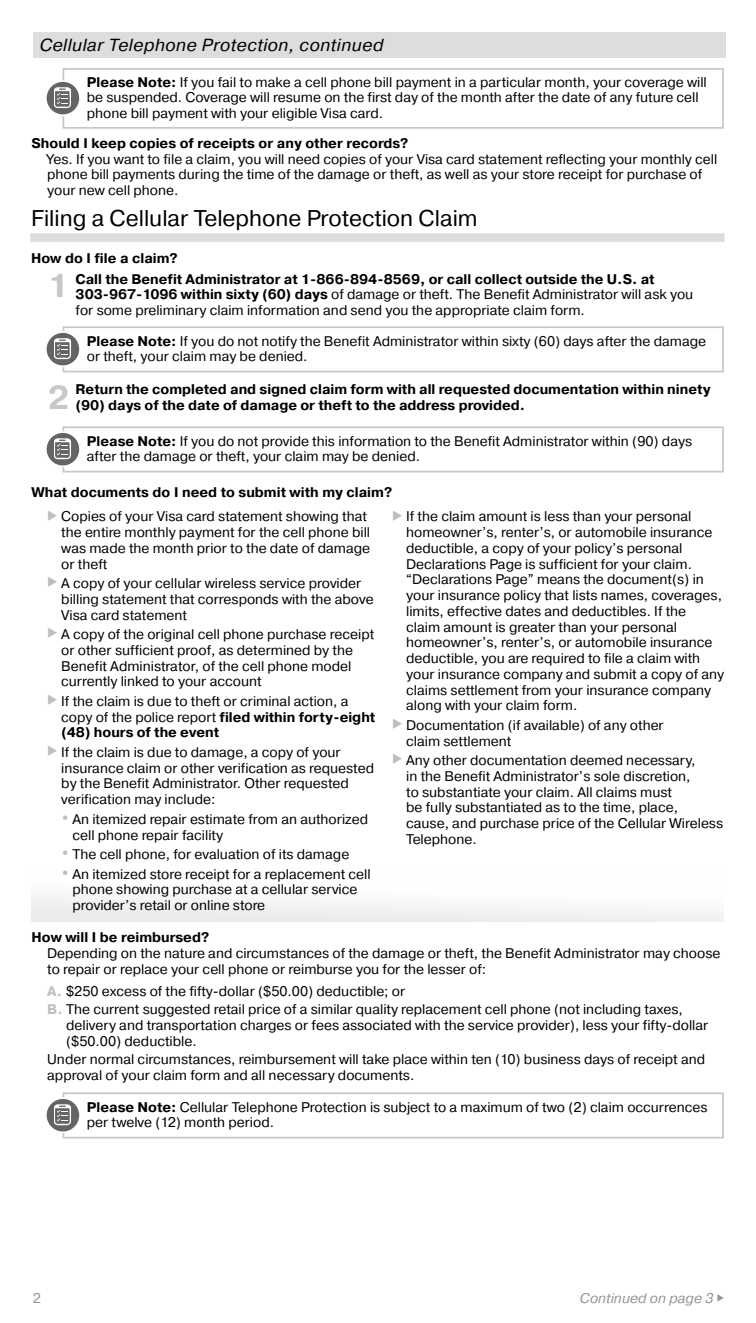
<style>
.page{position:relative;width:756px;height:1323px;background:#fff}
.page>*{position:absolute;margin:0;border:0;box-sizing:border-box;transform-origin:0 0}
.t1{font:700 33.25px "Visa";color:#c7c8ca}
.t2{font:22.75px "Visa";color:#000}
.t3{font:italic 17.5px "Visa";letter-spacing:.025em;color:#000}
.t4{font:14px/15.8px "Visa";color:#000}
.t5{font:700 14px/15.8px "Visa";color:#000}
.t6{font:italic 14px "Visa";color:#939598}
.t7{font:14px "Visa";color:#939598}
.s1{font-weight:700}
.s2{color:#bcbec0}
.s3{font-weight:700;font-size:12.25px;color:#bcbec0}
.s4{font-weight:700;color:#bcbec0}
</style>
<div class="page">
<div style="left:32px;top:868px;width:692px;height:53px;background:linear-gradient(to right,#f6f6f6,#fcfcfc)"></div>
<div style="left:30px;top:233px;width:695px;height:9px;background:#dcddde"></div>
<div style="left:63px;top:426px;width:661px;height:47px;border:2px solid #c7c8ca"></div>
<div style="left:46px;top:432px;width:34px;height:34px;background:#636466;border-radius:50%"></div>
<div style="left:45px;top:431px;width:36px;height:36px;border:2px solid #fff;border-radius:50%"></div>
<svg style="left:54px;top:438px;width:17px;height:21px"></svg>
<div style="left:63px;top:326px;width:661px;height:46px;border:2px solid #c7c8ca"></div>
<div style="left:46px;top:332px;width:34px;height:34px;background:#636466;border-radius:50%"></div>
<div style="left:45px;top:331px;width:36px;height:36px;border:2px solid #fff;border-radius:50%"></div>
<svg style="left:54px;top:338px;width:17px;height:21px"></svg>
<div style="left:63px;top:1092px;width:661px;height:47px;border:2px solid #c7c8ca"></div>
<div style="left:46px;top:1098px;width:34px;height:34px;background:#636466;border-radius:50%"></div>
<div style="left:45px;top:1097px;width:36px;height:36px;border:2px solid #fff;border-radius:50%"></div>
<svg style="left:54px;top:1104px;width:17px;height:21px"></svg>
<div style="left:63px;top:68px;width:661px;height:61px;border:2px solid #c7c8ca"></div>
<div style="left:46px;top:81px;width:34px;height:34px;background:#636466;border-radius:50%"></div>
<div style="left:45px;top:80px;width:36px;height:36px;border:2px solid #fff;border-radius:50%"></div>
<svg style="left:54px;top:87px;width:17px;height:21px"></svg>
<div style="left:33px;top:32px;width:693px;height:25px;background:#dcddde"></div>
<p class="t3" style="left:40px;top:34px;width:345px">Cellular Telephone Protection, continued</p>
<p class="t4" style="left:87px;top:74px;width:622px"><span class="s1">Please Note:</span> If you fail to make a cell phone bill payment in a particular month, your coverage will be suspended. Coverage will resume on the first day of the month after the date of any future cell phone bill payment with your eligible Visa card.</p>
<p class="t5" style="left:32px;top:135px;width:378px">Should I keep copies of receipts or any other records?</p>
<p class="t4" style="left:47px;top:151px;width:672px">Yes. If you want to file a claim, you will need copies of your Visa card statement reflecting your monthly cell phone bill payments during the time of the damage or theft, as well as your store receipt for purchase of your new cell phone.</p>
<h2 class="t2" style="left:31px;top:204px;width:448px">Filing a Cellular Telephone Protection Claim</h2>
<p class="t5" style="left:31px;top:250px;width:148px">How do I file a claim?</p>
<h1 class="t1" style="left:48px;top:264px;width:23px">1</h1>
<h1 class="t1" style="left:48px;top:376px;width:23px">2</h1>
<p class="t4" style="left:76px;top:271px;width:619px"><span class="s1">Call the Benefit Administrator at 1-866-894-8569, or call collect outside the U.S. at<br>303-967-1096 within sixty (60) days</span> of damage or theft. The Benefit Administrator will ask you for some preliminary claim information and send you the appropriate claim form.</p>
<p class="t4" style="left:87px;top:333px;width:621px"><span class="s1">Please Note:</span> If you do not notify the Benefit Administrator within sixty (60) days after the damage or theft, your claim may be denied.</p>
<p class="t5" style="left:76px;top:382px;width:637px">Return the completed and signed claim form with all requested documentation within ninety (90) days of the date of damage or theft to the address provided.</p>
<p class="t4" style="left:87px;top:433px;width:607px"><span class="s1">Please Note:</span> If you do not provide this information to the Benefit Administrator within (90) days after the damage or theft, your claim may be denied.</p>
<p class="t5" style="left:32px;top:484px;width:362px">What documents do I need to submit with my claim?</p>
<p class="t4" style="left:61px;top:509px;width:310px;text-indent:-14px"><span class="s2">◆</span> Copies of your Visa card statement showing that the entire monthly payment for the cell phone bill was made the month prior to the date of damage or theft</p>
<p class="t4" style="left:61px;top:576px;width:314px;text-indent:-14px"><span class="s2">◆</span> A copy of your cellular wireless service provider billing statement that corresponds with the above<br>Visa card statement</p>
<p class="t4" style="left:61px;top:627px;width:314px;text-indent:-14px"><span class="s2">◆</span> A copy of the original cell phone purchase receipt or other sufficient proof, as determined by the Benefit Administrator, of the cell phone model currently linked to your account</p>
<p class="t4" style="left:61px;top:694px;width:316px;text-indent:-14px"><span class="s2">◆</span> If the claim is due to theft or criminal action, a copy of the police report <span class="s1">filed within forty-eight (48) hours of the event</span></p>
<p class="t4" style="left:61px;top:745px;width:314px;text-indent:-14px"><span class="s2">◆</span> If the claim is due to damage, a copy of your insurance claim or other verification as requested by the Benefit Administrator. Other requested verification may include:</p>
<p class="t4" style="left:72px;top:811px;width:297px;text-indent:-11px"><span class="s3">•</span> An itemized repair estimate from an authorized cell phone repair facility</p>
<p class="t4" style="left:61px;top:847px;width:290px"><span class="s3">•</span> The cell phone, for evaluation of its damage</p>
<p class="t4" style="left:72px;top:866px;width:300px;text-indent:-11px"><span class="s3">•</span> An itemized store receipt for a replacement cell phone showing purchase at a cellular service provider’s retail or online store</p>
<p class="t4" style="left:406px;top:509px;width:319px;text-indent:-14px"><span class="s2">◆</span> If the claim amount is less than your personal homeowner’s, renter’s, or automobile insurance deductible, a copy of your policy’s personal Declarations Page is sufficient for your claim. “Declarations Page” means the document(s) in your insurance policy that lists names, coverages, limits, effective dates and deductibles. If the<br>claim amount is greater than your personal homeowner’s, renter’s, or automobile insurance deductible, you are required to file a claim with your insurance company and submit a copy of any claims settlement from your insurance company along with your claim form.</p>
<p class="t4" style="left:406px;top:718px;width:259px;text-indent:-14px"><span class="s2">◆</span> Documentation (if available) of any other claim settlement</p>
<p class="t4" style="left:406px;top:753px;width:318px;text-indent:-14px"><span class="s2">◆</span> Any other documentation deemed necessary,<br>in the Benefit Administrator’s sole discretion,<br>to substantiate your claim. All claims must<br>be fully substantiated as to the time, place, cause, and purchase price of the Cellular Wireless Telephone.</p>
<p class="t5" style="left:32px;top:930px;width:179px">How will I be reimbursed?</p>
<p class="t4" style="left:47px;top:946px;width:675px">Depending on the nature and circumstances of the damage or theft, the Benefit Administrator may choose to repair or replace your cell phone or reimburse you for the lesser of:</p>
<p class="t4" style="left:47px;top:982px;width:637px;line-height:18.2px"><span class="s4">A.</span> $250 excess of the fifty-dollar ($50.00) deductible; or<br><span class="s4">B.</span> The current suggested retail price of a similar quality replacement cell phone (not including taxes,</p>
<p class="t4" style="left:66px;top:1017px;width:644px">delivery and transportation charges or fees associated with the service provider), less your fifty-dollar ($50.00) deductible.</p>
<p class="t4" style="left:47px;top:1051px;width:659px">Under normal circumstances, reimbursement will take place within ten (10) business days of receipt and approval of your claim form and all necessary documents.</p>
<p class="t4" style="left:87px;top:1099px;width:622px"><span class="s1">Please Note:</span> Cellular Telephone Protection is subject to a maximum of two (2) claim occurrences per twelve (12) month period.</p>
<p class="t7" style="left:33px;top:1289px;width:10px">2</p>
<p class="t6" style="left:580px;top:1289px;width:146px">Continued on page 3 ◆</p>
</div>
